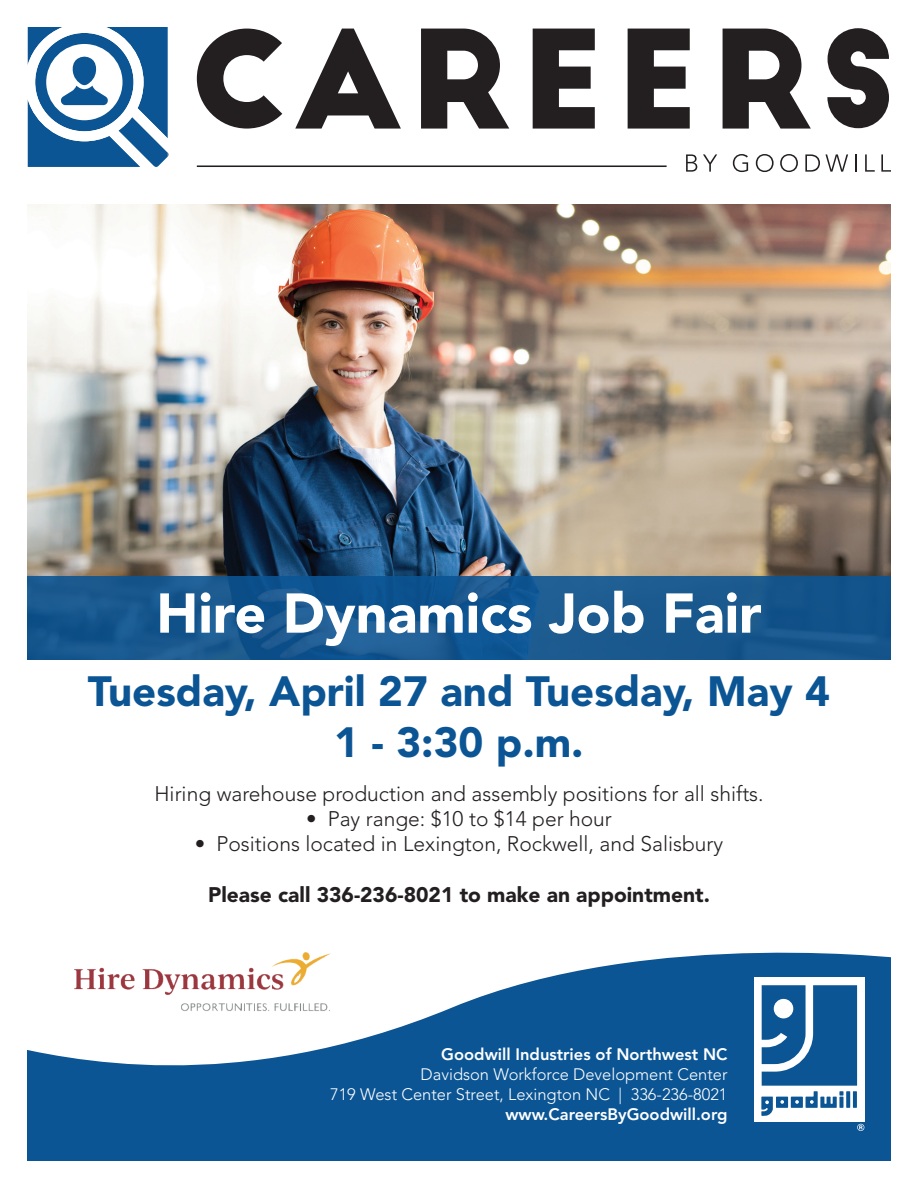
<style>
.page{position:relative;width:918px;height:1188px;background:#fff}
.page>*{position:absolute;margin:0;border:0;box-sizing:border-box;transform-origin:0 0}
.t1{font:900 55.5px "Avenir LT Std";color:#fff}
.t2{font:900 42px/50.4px "Avenir LT Std";color:#0b5595;text-align:center}
.t3{font:300 21px "Avenir LT Std";color:#231f20}
.t4{font:900 21px "Avenir LT Std";color:#231f20}
.t5{font:300 16.5px/19.8px "Avenir LT Std";color:#fff;text-align:right}
.t6{font:800 16.5px "Avenir LT Std";color:#fff}
</style>
<div class="page">
<svg style="left:686px;top:154px;width:11px;height:18px"></svg>
<svg style="left:703px;top:154px;width:14px;height:18px"></svg>
<svg style="left:733px;top:154px;width:15px;height:18px"></svg>
<svg style="left:756px;top:154px;width:18px;height:18px"></svg>
<svg style="left:780px;top:154px;width:18px;height:18px"></svg>
<svg style="left:805px;top:154px;width:43px;height:18px"></svg>
<svg style="left:855px;top:154px;width:1px;height:18px"></svg>
<svg style="left:865px;top:154px;width:10px;height:18px"></svg>
<svg style="left:881px;top:154px;width:10px;height:18px"></svg>
<hr style="left:197px;top:165px;width:470px;height:2px;background:#231f20">
<svg style="left:723px;top:29px;width:88px;height:100px"></svg>
<svg style="left:827px;top:28px;width:62px;height:100px"></svg>
<svg style="left:197px;top:29px;width:85px;height:100px"></svg>
<svg style="left:295px;top:29px;width:106px;height:100px"></svg>
<svg style="left:421px;top:29px;width:88px;height:100px"></svg>
<svg style="left:533px;top:29px;width:62px;height:100px"></svg>
<svg style="left:628px;top:29px;width:62px;height:100px"></svg>
<svg style="left:28px;top:27px;width:141px;height:140px"></svg>
<img style="left:27px;top:204px;width:864px;height:372px">
<div style="left:27px;top:576px;width:864px;height:84px;background:linear-gradient(to bottom,#15578f,#18588f)"></div>
<svg style="left:27px;top:952px;width:864px;height:209px;fill:#0b5595"></svg>
<div style="left:754px;top:978px;width:111px;height:144px;background:#fff"></div>
<svg style="left:857px;top:1124px;width:7px;height:7px"></svg>
<svg style="left:761px;top:985px;width:96px;height:131px"></svg>
<svg style="left:839px;top:1097px;width:4px;height:11px"></svg>
<svg style="left:846px;top:1091px;width:4px;height:17px"></svg>
<svg style="left:853px;top:1091px;width:4px;height:17px"></svg>
<img style="left:75px;top:953px;width:256px;height:58px">
<h1 class="t1" style="left:156px;top:580px;width:607px">Hire Dynamics Job Fair</h1>
<h2 class="t2" style="left:88px;top:666px;width:744px">Tuesday, April 27 and Tuesday, May 4<br>1 - 3:30 p.m.</h2>
<p class="t3" style="left:154px;top:781px;width:611px">Hiring warehouse production and assembly positions for all shifts.</p>
<p class="t3" style="left:306px;top:806px;width:307px">• Pay range: $10 to $14 per hour</p>
<p class="t3" style="left:195px;top:832px;width:530px">• Positions located in Lexington, Rockwell, and Salisbury</p>
<p class="t4" style="left:208px;top:882px;width:503px">Please call 336-236-8021 to make an appointment.</p>
<p class="t6" style="left:441px;top:1045px;width:288px">Goodwill Industries of Northwest NC</p>
<p class="t5" style="left:330px;top:1065px;width:399px">Davidson Workforce Development Center<br>719 West Center Street, Lexington NC | 336-236-8021</p>
<p class="t6" style="left:505px;top:1104px;width:224px">www.CareersByGoodwill.org</p>
</div>
